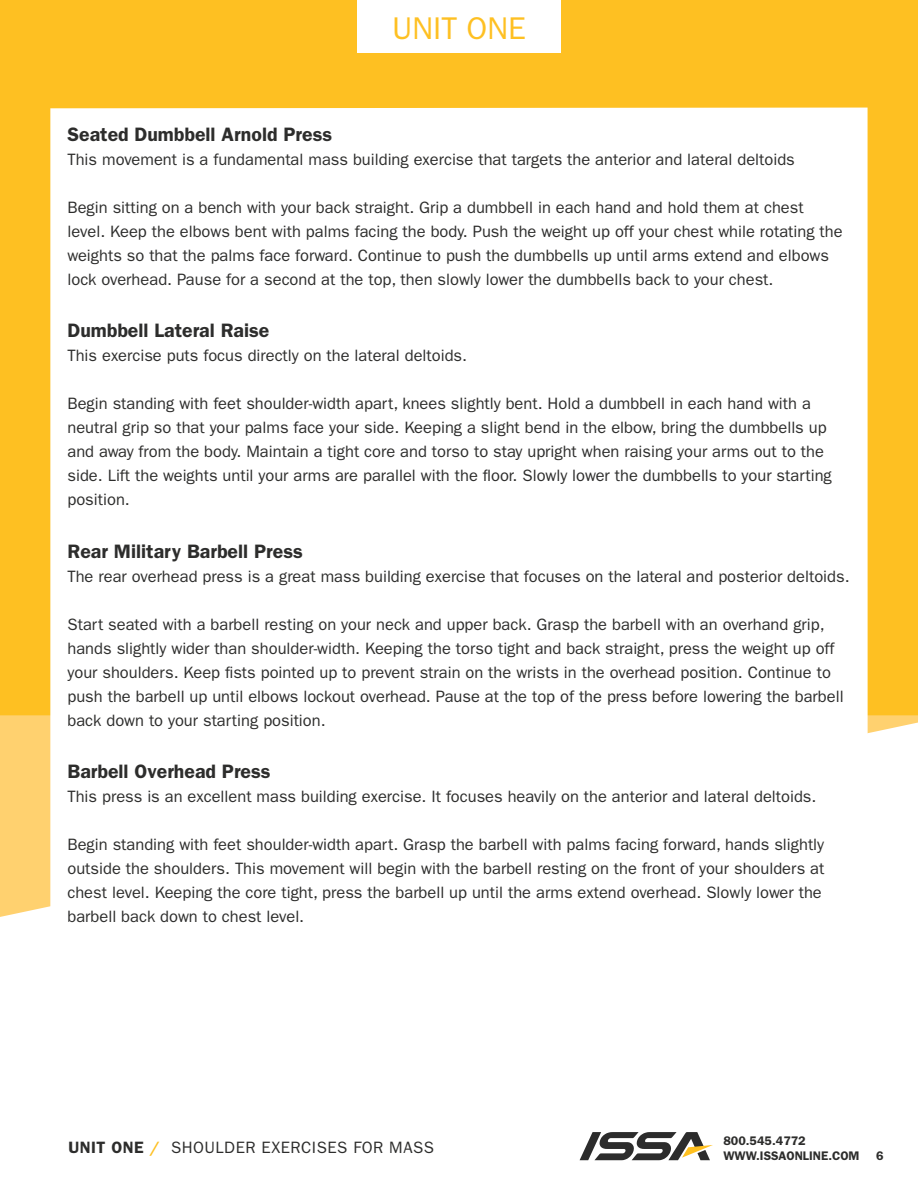
<style>
.page{position:relative;width:918px;height:1188px;background:#fff}
.page>*{position:absolute;margin:0;border:0;box-sizing:border-box;transform-origin:0 0}
.t1{font:31.5px "Franklin Gothic";color:#fec022}
.t2{font:600 19.5px "Franklin Gothic";color:#2d2d2c}
.t3{font:16.5px/24px "Franklin Gothic";color:#2d2d2c}
.t4{font:16.5px "Franklin Gothic";letter-spacing:.03em;color:#2d2d2c}
.t5{font:600 12.45px/15px "Franklin Gothic";color:#2d2d2c}
.s1{font-weight:600}
.s2{font-weight:600;color:#fec022}
</style>
<div class="page">
<div style="left:0;top:0;width:918px;height:716px;background:#fec022"></div>
<svg style="left:0;top:715px;width:918px;height:202px;fill:#ffd16f"></svg>
<div style="left:357px;top:0;width:204px;height:53px;background:#fff"></div>
<div style="left:47px;top:107px;width:824px;height:810px;background:#fff"></div>
<svg style="left:580px;top:1132px;width:133px;height:28px"></svg>
<h1 class="t1" style="left:392px;top:10px;width:135px">UNIT ONE</h1>
<p class="t2" style="left:68px;top:122px;width:266px">Seated Dumbbell Arnold Press</p>
<p class="t3" style="left:68px;top:147px;width:729px">This movement is a fundamental mass building exercise that targets the anterior and lateral deltoids</p>
<p class="t3" style="left:68px;top:195px;width:777px">Begin sitting on a bench with your back straight. Grip a dumbbell in each hand and hold them at chest level. Keep the elbows bent with palms facing the body. Push the weight up off your chest while rotating the weights so that the palms face forward. Continue to push the dumbbells up until arms extend and elbows lock overhead. Pause for a second at the top, then slowly lower the dumbbells back to your chest.</p>
<p class="t2" style="left:68px;top:319px;width:204px">Dumbbell Lateral Raise</p>
<p class="t3" style="left:68px;top:344px;width:401px">This exercise puts focus directly on the lateral deltoids.</p>
<p class="t3" style="left:68px;top:392px;width:766px">Begin standing with feet shoulder-width apart, knees slightly bent. Hold a dumbbell in each hand with a neutral grip so that your palms face your side. Keeping a slight bend in the elbow, bring the dumbbells up and away from the body. Maintain a tight core and torso to stay upright when raising your arms out to the side. Lift the weights until your arms are parallel with the floor. Slowly lower the dumbbells to your starting position.</p>
<p class="t2" style="left:68px;top:539px;width:237px">Rear Military Barbell Press</p>
<p class="t3" style="left:68px;top:564px;width:784px">The rear overhead press is a great mass building exercise that focuses on the lateral and posterior deltoids.</p>
<p class="t3" style="left:68px;top:612px;width:778px">Start seated with a barbell resting on your neck and upper back. Grasp the barbell with an overhand grip, hands slightly wider than shoulder-width. Keeping the torso tight and back straight, press the weight up off your shoulders. Keep fists pointed up to prevent strain on the wrists in the overhead position. Continue to push the barbell up until elbows lockout overhead. Pause at the top of the press before lowering the barbell back down to your starting position.</p>
<p class="t2" style="left:68px;top:760px;width:205px">Barbell Overhead Press</p>
<p class="t3" style="left:68px;top:785px;width:751px">This press is an excellent mass building exercise. It focuses heavily on the anterior and lateral deltoids.</p>
<p class="t3" style="left:68px;top:833px;width:758px">Begin standing with feet shoulder-width apart. Grasp the barbell with palms facing forward, hands slightly outside the shoulders. This movement will begin with the barbell resting on the front of your shoulders at chest level. Keeping the core tight, press the barbell up until the arms extend overhead. Slowly lower the barbell back down to chest level.</p>
<p class="t4" style="left:68px;top:1137px;width:367px"><span class="s1">UNIT ONE</span> <span class="s2">/</span> SHOULDER EXERCISES FOR MASS</p>
<p class="t5" style="left:723px;top:1133px;width:138px">800.545.4772<br>WWW.ISSAONLINE.COM</p>
<p class="t5" style="left:876px;top:1148px;width:9px">6</p>
</div>
